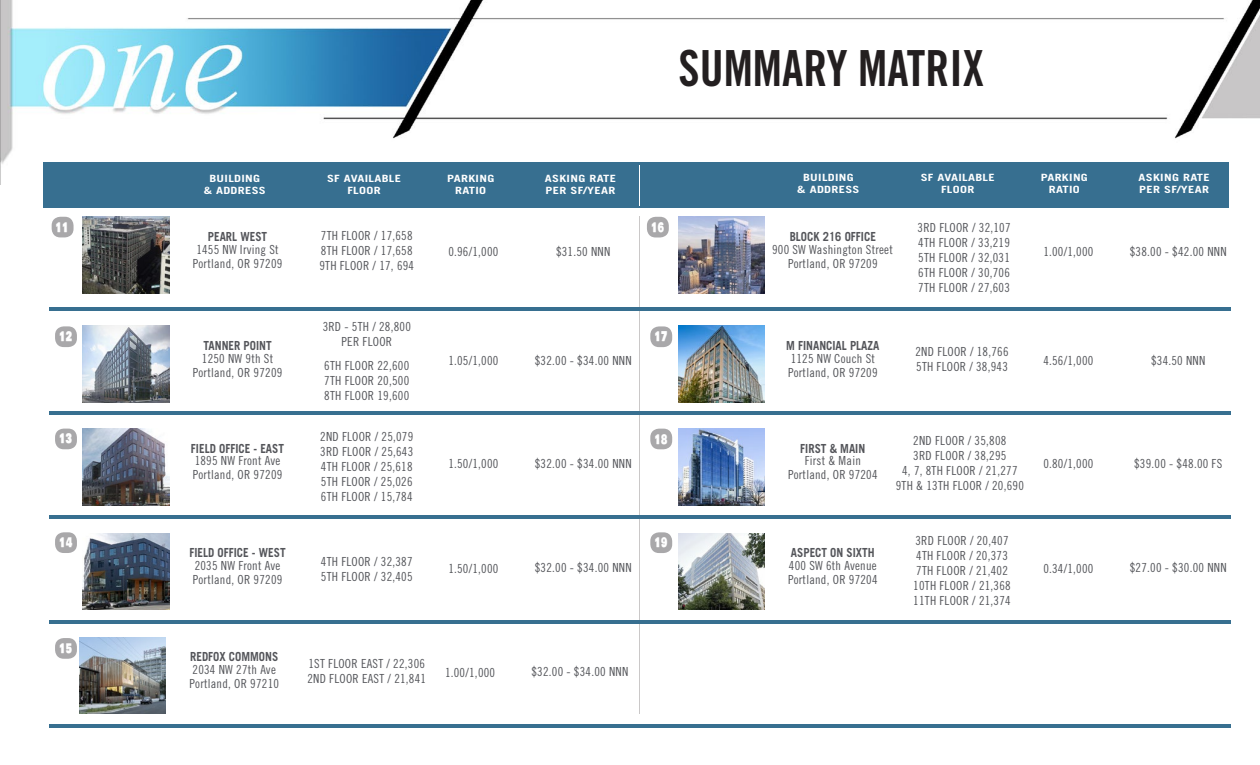
<style>
.page{position:relative;width:1260px;height:765px;background:#fff}
.page>*{position:absolute;margin:0;border:0;box-sizing:border-box;transform-origin:0 0}
.t1{font:49.75px "Trade Gothic LT Std Bd Cn 20";color:#231f20;scale:.96 1}
.t2{font:13.25px "Bowlby One SC";color:#fff;scale:.67 1}
.t3{font:12.5px/15px "Trade Gothic LT Std Cn 18";letter-spacing:.02em;color:#54555a}
.t4{font:700 12.5px "Trade Gothic LT Std";color:#54555a;scale:.9 1}
.t5{font:700 10px/12px "Trade Gothic LT Std";letter-spacing:.025em;color:#fff;text-align:center;scale:1.25 1}
</style>
<div class="page">
<img style="left:0;top:0;width:1260px;height:185px">
<img style="left:83px;top:217px;width:86px;height:76px">
<div style="left:43px;top:162px;width:1185px;height:46px;background:#376f90"></div>
<img style="left:83px;top:326px;width:86px;height:76px">
<img style="left:83px;top:428px;width:86px;height:77px">
<img style="left:83px;top:533px;width:86px;height:77px">
<img style="left:79px;top:637px;width:87px;height:77px">
<div style="left:52px;top:217px;width:22px;height:20px;background:#a9a8aa;border-radius:9px"></div>
<div style="left:55px;top:326px;width:22px;height:21px;background:#a9a8aa;border-radius:9px"></div>
<div style="left:55px;top:429px;width:22px;height:20px;background:#a9a8aa;border-radius:9px"></div>
<div style="left:55px;top:532px;width:22px;height:21px;background:#a9a8aa;border-radius:9px"></div>
<div style="left:55px;top:638px;width:22px;height:21px;background:#a9a8aa;border-radius:9px"></div>
<img style="left:678px;top:217px;width:86px;height:76px">
<img style="left:678px;top:326px;width:86px;height:76px">
<img style="left:678px;top:428px;width:86px;height:77px">
<img style="left:678px;top:533px;width:86px;height:77px">
<div style="left:647px;top:217px;width:22px;height:20px;background:#a9a8aa;border-radius:9px"></div>
<div style="left:650px;top:326px;width:22px;height:21px;background:#a9a8aa;border-radius:9px"></div>
<div style="left:650px;top:429px;width:22px;height:20px;background:#a9a8aa;border-radius:9px"></div>
<div style="left:650px;top:532px;width:22px;height:21px;background:#a9a8aa;border-radius:9px"></div>
<hr style="left:639px;top:165px;width:1px;height:41px;background:#fff">
<hr style="left:639px;top:217px;width:1px;height:497px;background:#cac8c8">
<hr style="left:49px;top:725px;width:1181px;height:3px;background:#376f90">
<hr style="left:49px;top:412px;width:1181px;height:3px;background:#376f90">
<hr style="left:49px;top:516px;width:1181px;height:3px;background:#376f90">
<hr style="left:49px;top:620px;width:1181px;height:3px;background:#376f90">
<hr style="left:49px;top:307px;width:1181px;height:3px;background:#376f90">
<p class="t1" style="left:679px;top:38px;width:320px">SUMMARY MATRIX</p>
<p class="t5" style="left:204px;top:172px;width:51px">BUILDING<br>&amp; ADDRESS</p>
<p class="t5" style="left:327px;top:172px;width:61px">SF AVAILABLE<br>FLOOR</p>
<p class="t5" style="left:447px;top:172px;width:39px">PARKING<br>RATIO</p>
<p class="t5" style="left:545px;top:172px;width:58px;text-align:left">ASKING RATE<br>PER SF/YEAR</p>
<p class="t5" style="left:797px;top:171px;width:51px">BUILDING<br>&amp; ADDRESS</p>
<p class="t5" style="left:921px;top:171px;width:61px">SF AVAILABLE<br>FLOOR</p>
<p class="t5" style="left:1041px;top:171px;width:39px">PARKING<br>RATIO</p>
<p class="t5" style="left:1138px;top:171px;width:58px;text-align:left">ASKING RATE<br>PER SF/YEAR</p>
<p class="t2" style="left:56px;top:217px;width:22px">11</p>
<p class="t4" style="left:208px;top:229px;width:67px">PEARL WEST</p>
<p class="t3" style="left:196px;top:242px;width:84px">1455 NW Irving St</p>
<p class="t3" style="left:193px;top:256px;width:91px">Portland, OR 97209</p>
<p class="t3" style="left:321px;top:228px;width:93px">7TH FLOOR / 17,658</p>
<p class="t3" style="left:321px;top:243px;width:93px">8TH FLOOR / 17,658</p>
<p class="t3" style="left:319px;top:258px;width:96px">9TH FLOOR / 17, 694</p>
<p class="t3" style="left:448px;top:244px;width:52px">0.96/1,000</p>
<p class="t3" style="left:556px;top:244px;width:56px">$31.50 NNN</p>
<p class="t2" style="left:651px;top:217px;width:21px">16</p>
<p class="t4" style="left:790px;top:229px;width:97px">BLOCK 216 OFFICE</p>
<p class="t3" style="left:772px;top:242px;width:122px">900 SW Washington Street</p>
<p class="t3" style="left:788px;top:256px;width:91px">Portland, OR 97209</p>
<p class="t3" style="left:918px;top:220px;width:95px">3RD FLOOR / 32,107</p>
<p class="t3" style="left:918px;top:235px;width:93px">4TH FLOOR / 33,219</p>
<p class="t3" style="left:918px;top:250px;width:93px">5TH FLOOR / 32,031</p>
<p class="t3" style="left:918px;top:265px;width:93px">6TH FLOOR / 30,706</p>
<p class="t3" style="left:918px;top:280px;width:93px">7TH FLOOR / 27,603</p>
<p class="t3" style="left:1043px;top:244px;width:52px">1.00/1,000</p>
<p class="t3" style="left:1130px;top:244px;width:98px">$38.00 - $42.00 NNN</p>
<p class="t2" style="left:59px;top:327px;width:21px">12</p>
<p class="t4" style="left:203px;top:338px;width:77px">TANNER POINT</p>
<p class="t3" style="left:202px;top:351px;width:73px">1250 NW 9th St</p>
<p class="t3" style="left:193px;top:365px;width:91px">Portland, OR 97209</p>
<p class="t3" style="left:323px;top:319px;width:90px;text-align:center">3RD - 5TH / 28,800<br>PER FLOOR</p>
<p class="t3" style="left:324px;top:358px;width:86px">6TH FLOOR 22,600</p>
<p class="t3" style="left:324px;top:373px;width:86px">7TH FLOOR 20,500</p>
<p class="t3" style="left:324px;top:388px;width:86px">8TH FLOOR 19,600</p>
<p class="t3" style="left:448px;top:353px;width:52px">1.05/1,000</p>
<p class="t3" style="left:535px;top:353px;width:98px">$32.00 - $34.00 NNN</p>
<p class="t2" style="left:654px;top:327px;width:21px">17</p>
<p class="t4" style="left:786px;top:338px;width:105px">M FINANCIAL PLAZA</p>
<p class="t3" style="left:791px;top:351px;width:86px">1125 NW Couch St</p>
<p class="t3" style="left:788px;top:365px;width:91px">Portland, OR 97209</p>
<p class="t3" style="left:916px;top:344px;width:95px">2ND FLOOR / 18,766<br>5TH FLOOR / 38,943</p>
<p class="t3" style="left:1043px;top:353px;width:52px">4.56/1,000</p>
<p class="t3" style="left:1151px;top:353px;width:56px">$34.50 NNN</p>
<p class="t2" style="left:59px;top:429px;width:21px">13</p>
<p class="t4" style="left:191px;top:440px;width:105px">FIELD OFFICE - EAST</p>
<p class="t3" style="left:195px;top:453px;width:87px">1895 NW Front Ave</p>
<p class="t3" style="left:193px;top:467px;width:91px">Portland, OR 97209</p>
<p class="t3" style="left:320px;top:429px;width:95px">2ND FLOOR / 25,079<br>3RD FLOOR / 25,643</p>
<p class="t3" style="left:321px;top:459px;width:93px">4TH FLOOR / 25,618<br>5TH FLOOR / 25,026</p>
<p class="t3" style="left:321px;top:489px;width:93px">6TH FLOOR / 15,784</p>
<p class="t3" style="left:448px;top:456px;width:52px">1.50/1,000</p>
<p class="t3" style="left:535px;top:456px;width:98px">$32.00 - $34.00 NNN</p>
<p class="t2" style="left:654px;top:429px;width:21px">18</p>
<p class="t4" style="left:800px;top:440px;width:74px">FIRST &amp; MAIN</p>
<p class="t3" style="left:805px;top:453px;width:58px">First &amp; Main</p>
<p class="t3" style="left:788px;top:467px;width:91px">Portland, OR 97204</p>
<p class="t3" style="left:913px;top:433px;width:95px">2ND FLOOR / 35,808</p>
<p class="t3" style="left:913px;top:448px;width:95px">3RD FLOOR / 38,295</p>
<p class="t3" style="left:896px;top:463px;width:130px;text-align:center">4, 7, 8TH FLOOR / 21,277<br>9TH &amp; 13TH FLOOR / 20,690</p>
<p class="t3" style="left:1043px;top:456px;width:52px">0.80/1,000</p>
<p class="t3" style="left:1134px;top:456px;width:90px">$39.00 - $48.00 FS</p>
<p class="t2" style="left:59px;top:533px;width:21px">14</p>
<p class="t4" style="left:189px;top:545px;width:108px">FIELD OFFICE - WEST</p>
<p class="t3" style="left:195px;top:558px;width:87px">2035 NW Front Ave</p>
<p class="t3" style="left:193px;top:572px;width:91px">Portland, OR 97209</p>
<p class="t3" style="left:321px;top:554px;width:93px">4TH FLOOR / 32,387<br>5TH FLOOR / 32,405</p>
<p class="t3" style="left:448px;top:560px;width:52px">1.50/1,000</p>
<p class="t3" style="left:535px;top:560px;width:98px">$32.00 - $34.00 NNN</p>
<p class="t2" style="left:654px;top:533px;width:21px">19</p>
<p class="t4" style="left:791px;top:545px;width:95px">ASPECT ON SIXTH</p>
<p class="t3" style="left:789px;top:558px;width:89px">400 SW 6th Avenue</p>
<p class="t3" style="left:788px;top:572px;width:91px">Portland, OR 97204</p>
<p class="t3" style="left:916px;top:533px;width:95px">3RD FLOOR / 20,407</p>
<p class="t3" style="left:916px;top:548px;width:93px">4TH FLOOR / 20,373<br>7TH FLOOR / 21,402</p>
<p class="t3" style="left:913px;top:578px;width:99px">10TH FLOOR / 21,368</p>
<p class="t3" style="left:913px;top:593px;width:99px">11TH FLOOR / 21,374</p>
<p class="t3" style="left:1043px;top:560px;width:52px">0.34/1,000</p>
<p class="t3" style="left:1130px;top:560px;width:98px">$27.00 - $30.00 NNN</p>
<p class="t2" style="left:59px;top:638px;width:21px">15</p>
<p class="t4" style="left:190px;top:649px;width:99px">REDFOX COMMONS</p>
<p class="t3" style="left:193px;top:662px;width:85px">2034 NW 27th Ave</p>
<p class="t3" style="left:189px;top:676px;width:91px">Portland, OR 97210</p>
<p class="t3" style="left:309px;top:656px;width:118px">1ST FLOOR EAST / 22,306</p>
<p class="t3" style="left:307px;top:671px;width:120px">2ND FLOOR EAST / 21,841</p>
<p class="t3" style="left:445px;top:664px;width:52px">1.00/1,000</p>
<p class="t3" style="left:532px;top:664px;width:98px">$32.00 - $34.00 NNN</p>
</div>
